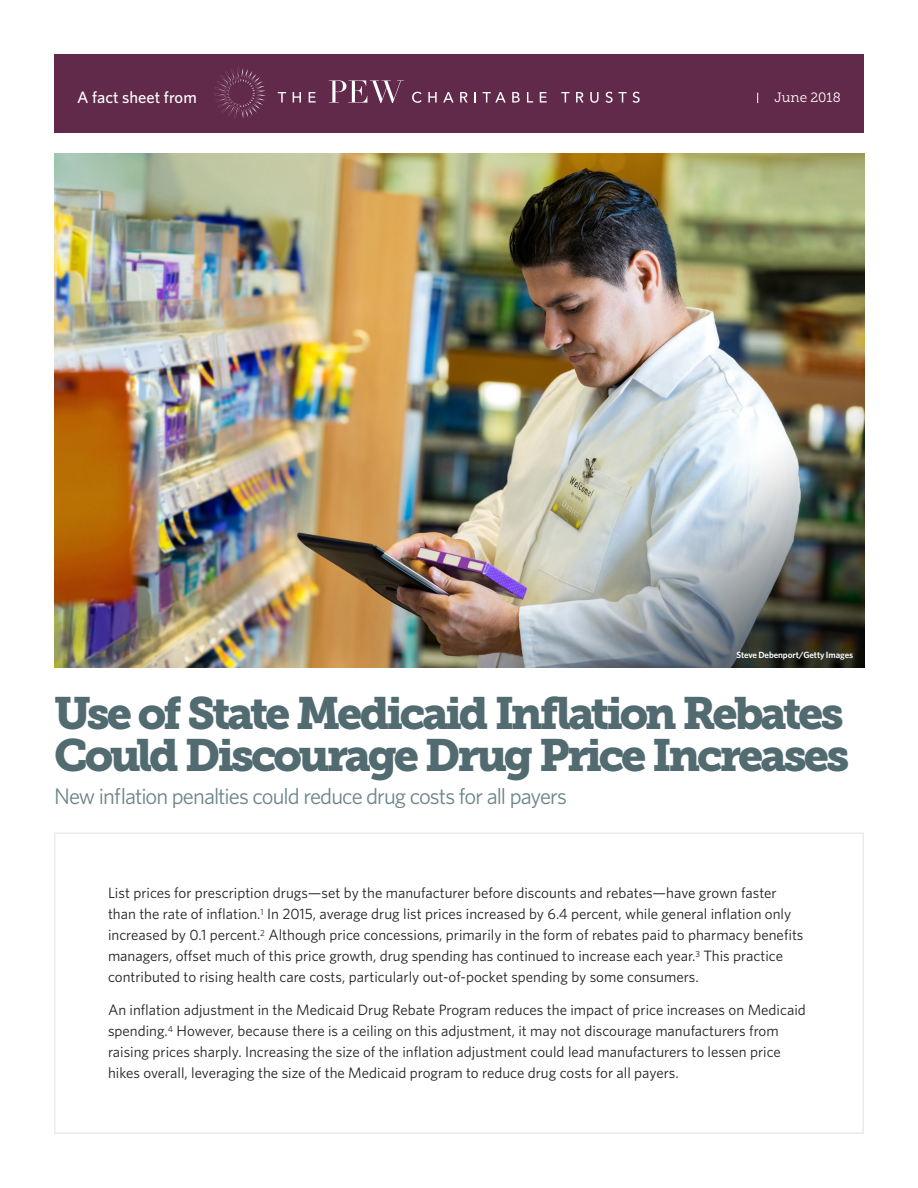
<style>
.page{position:relative;width:918px;height:1188px;background:#fff}
.page>*{position:absolute;margin:0;border:0;box-sizing:border-box;transform-origin:0 0}
.Main_Title{font:45px/42px "Museo Slab 900";letter-spacing:-.07em;color:#526b70}
.Main_Title_Subhead{font:22.5px "Whitney";letter-spacing:-.04em;color:#6d858a}
.t1{font:500 16.5px "Whitney";color:#fff}
.Body{font:15px/21px "Whitney";color:#231f20}
.t2{font:13.5px "Museo Slab 300";color:#fff}
.Photo_credit{font:600 9px "Whitney";letter-spacing:-.01em;color:#fff}
</style>
<div class="page">
<img style="left:54px;top:153px;width:810px;height:515px">
<div style="left:54px;top:54px;width:810px;height:78px;background:#622a4a"></div>
<svg style="left:214px;top:68px;width:52px;height:50px"></svg>
<svg style="left:278px;top:92px;width:8px;height:11px"></svg>
<svg style="left:293px;top:92px;width:8px;height:11px"></svg>
<svg style="left:309px;top:92px;width:7px;height:11px"></svg>
<svg style="left:412px;top:92px;width:10px;height:11px"></svg>
<svg style="left:428px;top:92px;width:9px;height:11px"></svg>
<svg style="left:443px;top:92px;width:11px;height:11px"></svg>
<svg style="left:460px;top:92px;width:8px;height:11px"></svg>
<svg style="left:474px;top:92px;width:2px;height:11px"></svg>
<svg style="left:483px;top:92px;width:23px;height:11px"></svg>
<svg style="left:512px;top:92px;width:8px;height:11px"></svg>
<svg style="left:527px;top:92px;width:6px;height:11px"></svg>
<svg style="left:540px;top:92px;width:7px;height:11px"></svg>
<svg style="left:561px;top:92px;width:8px;height:11px"></svg>
<svg style="left:576px;top:92px;width:8px;height:11px"></svg>
<svg style="left:590px;top:92px;width:9px;height:11px"></svg>
<svg style="left:605px;top:92px;width:22px;height:11px"></svg>
<svg style="left:633px;top:92px;width:7px;height:11px"></svg>
<svg style="left:329px;top:80px;width:75px;height:23px"></svg>
<p class="t1" style="left:77px;top:86px;width:121px">A fact sheet from</p>
<p class="t2" style="left:775px;top:90px;width:68px">June 2018</p>
<p class="Photo_credit" style="left:736px;top:648px;width:118px">Steve Debenport/Getty Images</p>
<p class="Main_Title" style="left:54px;top:693px;width:797px">Use of State Medicaid Inflation Rebates<br>Could Discourage Drug Price Increases</p>
<p class="Main_Title_Subhead" style="left:54px;top:781px;width:515px">New inflation penalties could reduce drug costs for all payers</p>
<p class="Body" style="left:108px;top:882px;width:697px">List prices for prescription drugs—set by the manufacturer before discounts and rebates—have grown faster than the rate of inflation.<sup>1</sup> In 2015, average drug list prices increased by 6.4 percent, while general inflation only increased by 0.1 percent.<sup>2</sup> Although price concessions, primarily in the form of rebates paid to pharmacy benefits managers, offset much of this price growth, drug spending has continued to increase each year.<sup>3</sup> This practice contributed to rising health care costs, particularly out-of-pocket spending by some consumers.</p>
<p class="Body" style="left:108px;top:999px;width:699px">An inflation adjustment in the Medicaid Drug Rebate Program reduces the impact of price increases on Medicaid spending.<sup>4</sup> However, because there is a ceiling on this adjustment, it may not discourage manufacturers from raising prices sharply. Increasing the size of the inflation adjustment could lead manufacturers to lessen price hikes overall, leveraging the size of the Medicaid program to reduce drug costs for all payers.</p>
</div>
